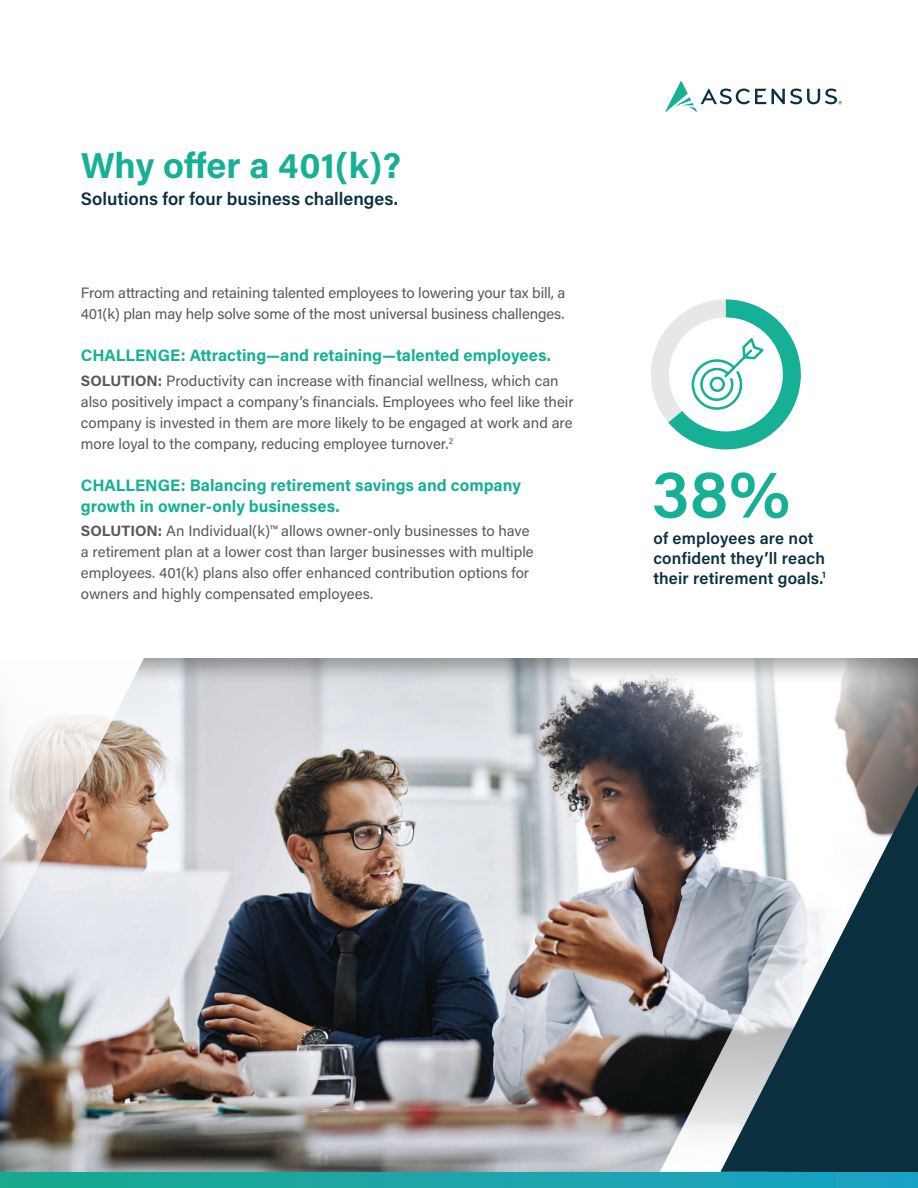
<style>
.page{position:relative;width:918px;height:1188px;background:#fff}
.page>*{position:absolute;margin:0;border:0;box-sizing:border-box;transform-origin:0 0}
.call_out__H1{font:600 67.5px "Acumin Pro";color:#15b095}
.t1{font:700 36px "Acumin Pro";letter-spacing:.005em;color:#15b095}
.t2{font:600 18px "Acumin Pro";color:#0a303f}
.H3_-_sentence_case{font:700 16.5px/21px "Acumin Pro";color:#15b095}
.call_out__p{font:600 16.5px/19.8px "Acumin Pro";letter-spacing:.01em;color:#0a303f}
.t3{font:15px/21px "Acumin Pro";color:#595959}
.s1{font-weight:700}
</style>
<div class="page">
<div style="left:0;top:1172px;width:918px;height:16px;background:linear-gradient(to right,#1aa98c,#1ca1c5)"></div>
<div style="left:0;top:657px;width:918px;height:516px;background:#040503;opacity:.35"></div>
<img style="left:0;top:657px;width:145px;height:480px">
<svg style="left:660px;top:692px;width:257px;height:480px"></svg>
<svg style="left:721px;top:784px;width:196px;height:388px"></svg>
<hr style="left:917px;top:0;width:1px;height:1188px;background:#595959">
<svg style="left:665px;top:81px;width:101px;height:31px"></svg>
<svg style="left:772px;top:89px;width:70px;height:16px"></svg>
<svg style="left:651px;top:299px;width:150px;height:150px"></svg>
<h1 class="t1" style="left:81px;top:140px;width:322px">Why offer a 401(k)?</h1>
<h2 class="t2" style="left:81px;top:186px;width:319px">Solutions for four business challenges.</h2>
<p class="t3" style="left:81px;top:282px;width:486px">From attracting and retaining talented employees to lowering your tax bill, a<br>401(k) plan may help solve some of the most universal business challenges.</p>
<p class="H3_-_sentence_case" style="left:81px;top:344px;width:472px">CHALLENGE: Attracting—and retaining—talented employees.</p>
<p class="t3" style="left:81px;top:369px;width:494px"><span class="s1">SOLUTION:</span> Productivity can increase with financial wellness, which can also positively impact a company’s financials. Employees who feel like their company is invested in them are more likely to be engaged at work and are more loyal to the company, reducing employee turnover.<sup>2</sup></p>
<p class="H3_-_sentence_case" style="left:81px;top:474px;width:442px">CHALLENGE: Balancing retirement savings and company growth in owner-only businesses.</p>
<p class="t3" style="left:81px;top:520px;width:454px"><span class="s1">SOLUTION:</span> An Individual(k)™ allows owner-only businesses to have a retirement plan at a lower cost than larger businesses with multiple employees. 401(k) plans also offer enhanced contribution options for owners and highly compensated employees.</p>
<p class="call_out__H1" style="left:652px;top:447px;width:140px">38%</p>
<p class="call_out__p" style="left:653px;top:528px;width:174px">of employees are not confident they’ll reach their retirement goals.<sup>1</sup></p>
</div>
